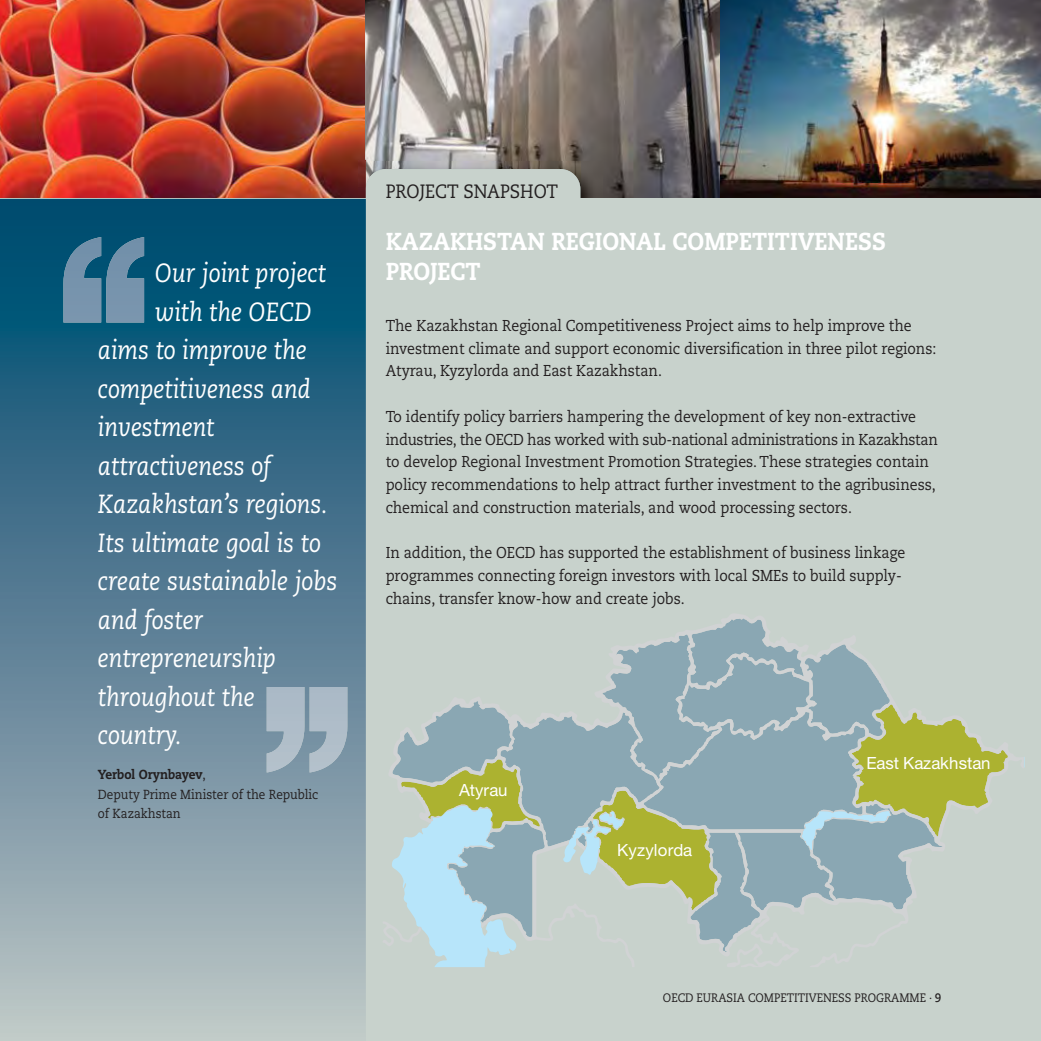
<style>
.page{position:relative;width:1041px;height:1041px;background:#fff}
.page>*{position:absolute;margin:0;border:0;box-sizing:border-box;transform-origin:0 0}
.t1{font:italic 26.25px "Caecilia";color:#fff;scale:.9 1}
.t2{font:800 24.5px/29.8px "Caecilia";color:#fff;scale:.9 1}
.t3{font:19.25px "Caecilia";color:#231f20;scale:.9 1}
.t4{font:16.8px "Helvetica Neue LT Pro";letter-spacing:.005em;color:#fff}
.t5{font:15.75px/22.8px "Caecilia";color:#231f20;scale:.9 1}
.t6{font:13.12px/19.2px "Caecilia";color:#231f20;scale:.9 1}
.t7{font:12.25px "Caecilia";color:#231f20;scale:.9 1}
.s1{font-weight:800}
.s2{font-weight:700}
</style>
<div class="page">
<img style="left:0;top:0;width:366px;height:199px">
<svg style="left:366px;top:0;width:355px;height:199px"></svg>
<img style="left:721px;top:0;width:320px;height:199px">
<img style="left:358px;top:161px;width:8px;height:38px">
<div style="left:366px;top:169px;width:214px;height:76px;background:#c8d2cc;border-radius:20px"></div>
<div style="left:0;top:199px;width:1041px;height:842px;background:#c8d2cc"></div>
<svg style="left:392px;top:619px;width:616px;height:348px"></svg>
<img style="left:0;top:199px;width:366px;height:824px">
<img style="left:63px;top:237px;width:38px;height:86px">
<img style="left:106px;top:237px;width:38px;height:86px">
<img style="left:310px;top:687px;width:37px;height:85px">
<img style="left:267px;top:687px;width:37px;height:85px">
<h1 class="t1" style="left:155px;top:262px;width:192px">Our joint project</h1>
<h1 class="t1" style="left:155px;top:301px;width:176px">with the OECD</h1>
<h1 class="t1" style="left:98px;top:339px;width:233px">aims to improve the</h1>
<h1 class="t1" style="left:98px;top:378px;width:238px">competitiveness and</h1>
<h1 class="t1" style="left:98px;top:416px;width:131px">investment</h1>
<h1 class="t1" style="left:98px;top:455px;width:194px">attractiveness of</h1>
<h1 class="t1" style="left:98px;top:493px;width:257px">Kazakhstan’s regions.</h1>
<h1 class="t1" style="left:98px;top:532px;width:249px">Its ultimate goal is to</h1>
<h1 class="t1" style="left:98px;top:570px;width:268px">create sustainable jobs</h1>
<h1 class="t1" style="left:98px;top:609px;width:119px">and foster</h1>
<h1 class="t1" style="left:98px;top:647px;width:199px">entrepreneurship</h1>
<h1 class="t1" style="left:98px;top:686px;width:176px">throughout the</h1>
<h1 class="t1" style="left:98px;top:724px;width:94px">country.</h1>
<p class="t6" style="left:98px;top:766px;width:246px"><span class="s1">Yerbol Orynbayev</span>,<br>Deputy Prime Minister of the Republic of Kazakhstan</p>
<p class="t3" style="left:386px;top:183px;width:193px">PROJECT SNAPSHOT</p>
<h2 class="t2" style="left:386px;top:229px;width:557px">KAZAKHSTAN REGIONAL COMPETITIVENESS<br>PROJECT</h2>
<p class="t5" style="left:386px;top:315px;width:613px">The Kazakhstan Regional Competitiveness Project aims to help improve the investment climate and support economic diversification in three pilot regions:<br>Atyrau, Kyzylorda and East Kazakhstan.</p>
<p class="t5" style="left:386px;top:406px;width:615px">To identify policy barriers hampering the development of key non-extractive industries, the OECD has worked with sub-national administrations in Kazakhstan to develop Regional Investment Promotion Strategies. These strategies contain policy recommendations to help attract further investment to the agribusiness, chemical and construction materials, and wood processing sectors.</p>
<p class="t5" style="left:386px;top:543px;width:579px">In addition, the OECD has supported the establishment of business linkage programmes connecting foreign investors with local SMEs to build supply&shy;chains, transfer know-how and create jobs.</p>
<p class="t4" style="left:459px;top:784px;width:50px">Atyrau</p>
<p class="t4" style="left:617px;top:844px;width:77px">Kyzylorda</p>
<p class="t4" style="left:866px;top:757px;width:126px">East Kazakhstan</p>
<p class="t7" style="left:663px;top:993px;width:311px">OECD EURASIA COMPETITIVENESS PROGRAMME . <span class="s2">9</span></p>
</div>
